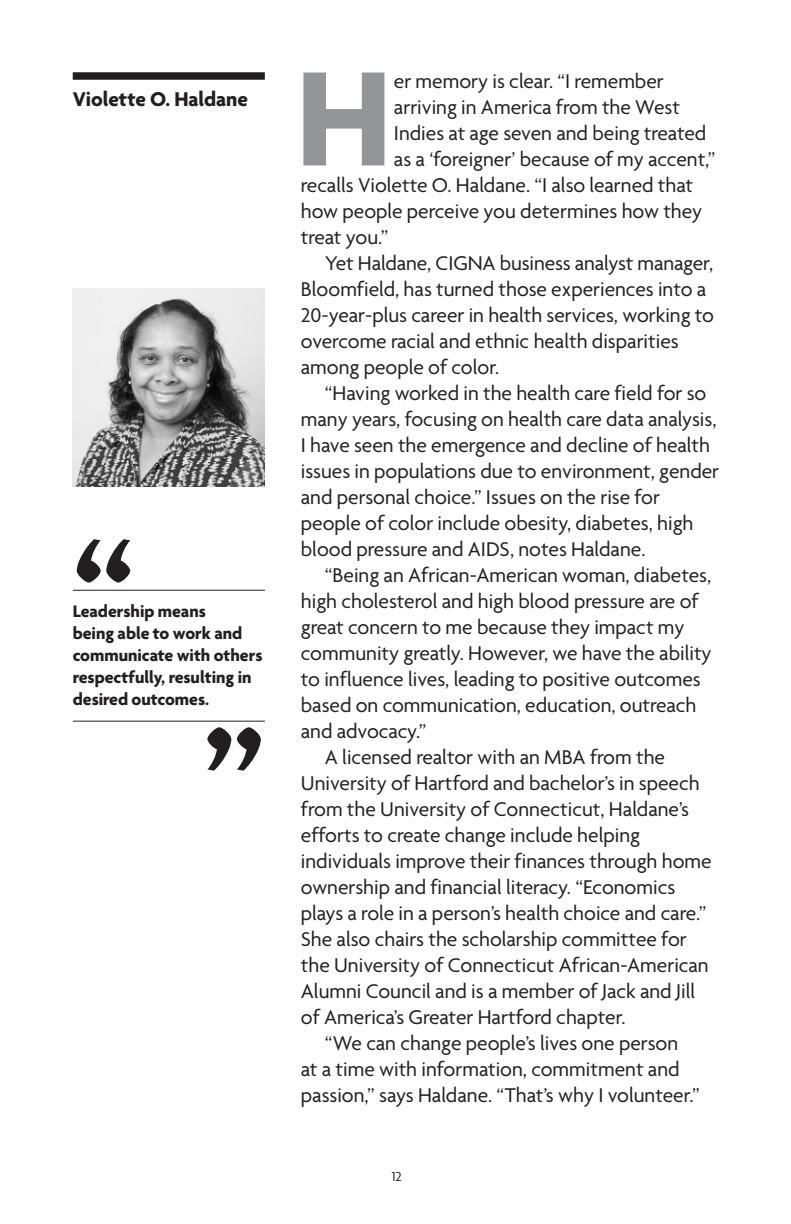
<style>
.page{position:relative;width:791px;height:1224px;background:#fff}
.page>*{position:absolute;margin:0;border:0;box-sizing:border-box;transform-origin:0 0}
.t1{font:700 145.6px "Agenda";color:#939598}
.t2{font:700 144px "Agenda";color:#231f20}
.t3{font:21.6px "Agenda";color:#231f20}
.t4{font:700 21.6px "Agenda";color:#231f20}
.t5{font:700 18px/22px "Agenda";color:#231f20}
.t6{font:14px "Agenda";color:#231f20}
</style>
<div class="page">
<svg style="left:72px;top:72px;width:193px;height:650px"></svg>
<p class="t4" style="left:73px;top:90px;width:177px">Violette O. Haldane</p>
<h2 class="t2" style="left:73px;top:529px;width:63px">“</h2>
<p class="t5" style="left:73px;top:601px;width:191px">Leadership means<br>being able to work and communicate with others respectfully, resulting in desired outcomes.</p>
<h2 class="t2" style="left:203px;top:718px;width:63px">”</h2>
<p class="t3" style="left:394px;top:72px;width:271px">er memory is clear. “I remember</p>
<p class="t3" style="left:394px;top:98px;width:287px">arriving in America from the West</p>
<p class="t3" style="left:394px;top:124px;width:314px">Indies at age seven and being treated</p>
<p class="t3" style="left:394px;top:150px;width:323px">as a ‘foreigner’ because of my accent,”</p>
<p class="t3" style="left:301px;top:176px;width:394px">recalls Violette O. Haldane. “I also learned that</p>
<p class="t3" style="left:301px;top:202px;width:403px">how people perceive you determines how they</p>
<p class="t3" style="left:301px;top:228px;width:89px">treat you.”</p>
<p class="t3" style="left:325px;top:254px;width:389px">Yet Haldane, CIGNA business analyst manager,</p>
<p class="t3" style="left:301px;top:280px;width:407px">Bloomfield, has turned those experiences into a</p>
<p class="t3" style="left:301px;top:306px;width:415px">20-year-plus career in health services, working to</p>
<p class="t3" style="left:301px;top:332px;width:379px">overcome racial and ethnic health disparities</p>
<p class="t3" style="left:301px;top:358px;width:200px">among people of color.</p>
<p class="t3" style="left:325px;top:384px;width:383px">“Having worked in the health care field for so</p>
<p class="t3" style="left:301px;top:410px;width:417px">many years, focusing on health care data analysis,</p>
<p class="t3" style="left:301px;top:436px;width:411px">I have seen the emergence and decline of health</p>
<p class="t3" style="left:301px;top:462px;width:420px">issues in populations due to environment, gender</p>
<p class="t3" style="left:301px;top:488px;width:360px">and personal choice.” Issues on the rise for</p>
<p class="t3" style="left:301px;top:514px;width:394px">people of color include obesity, diabetes, high</p>
<p class="t3" style="left:301px;top:540px;width:346px">blood pressure and AIDS, notes Haldane.</p>
<p class="t3" style="left:325px;top:566px;width:388px">“Being an African-American woman, diabetes,</p>
<p class="t3" style="left:301px;top:592px;width:399px">high cholesterol and high blood pressure are of</p>
<p class="t3" style="left:301px;top:618px;width:385px">great concern to me because they impact my</p>
<p class="t3" style="left:301px;top:644px;width:412px">community greatly. However, we have the ability</p>
<p class="t3" style="left:301px;top:670px;width:401px">to influence lives, leading to positive outcomes</p>
<p class="t3" style="left:301px;top:696px;width:397px">based on communication, education, outreach</p>
<p class="t3" style="left:301px;top:722px;width:127px">and advocacy.”</p>
<p class="t3" style="left:325px;top:748px;width:341px">A licensed realtor with an MBA from the</p>
<p class="t3" style="left:301px;top:774px;width:400px">University of Hartford and bachelor’s in speech</p>
<p class="t3" style="left:301px;top:800px;width:389px">from the University of Connecticut, Haldane’s</p>
<p class="t3" style="left:301px;top:826px;width:341px">efforts to create change include helping</p>
<p class="t3" style="left:301px;top:852px;width:412px">individuals improve their finances through home</p>
<p class="t3" style="left:301px;top:878px;width:376px">ownership and financial literacy. “Economics</p>
<p class="t3" style="left:301px;top:904px;width:407px">plays a role in a person’s health choice and care.”</p>
<p class="t3" style="left:301px;top:930px;width:387px">She also chairs the scholarship committee for</p>
<p class="t3" style="left:301px;top:956px;width:409px">the University of Connecticut African-American</p>
<p class="t3" style="left:301px;top:982px;width:396px">Alumni Council and is a member of Jack and Jill</p>
<p class="t3" style="left:301px;top:1008px;width:326px">of America’s Greater Hartford chapter.</p>
<p class="t3" style="left:325px;top:1034px;width:355px">“We can change people’s lives one person</p>
<p class="t3" style="left:301px;top:1060px;width:380px">at a time with information, commitment and</p>
<p class="t3" style="left:301px;top:1086px;width:400px">passion,” says Haldane. “That’s why I volunteer.”</p>
<h1 class="t1" style="left:296px;top:61px;width:98px">H</h1>
<p class="t6" style="left:392px;top:1170px;width:12px">12</p>
</div>
